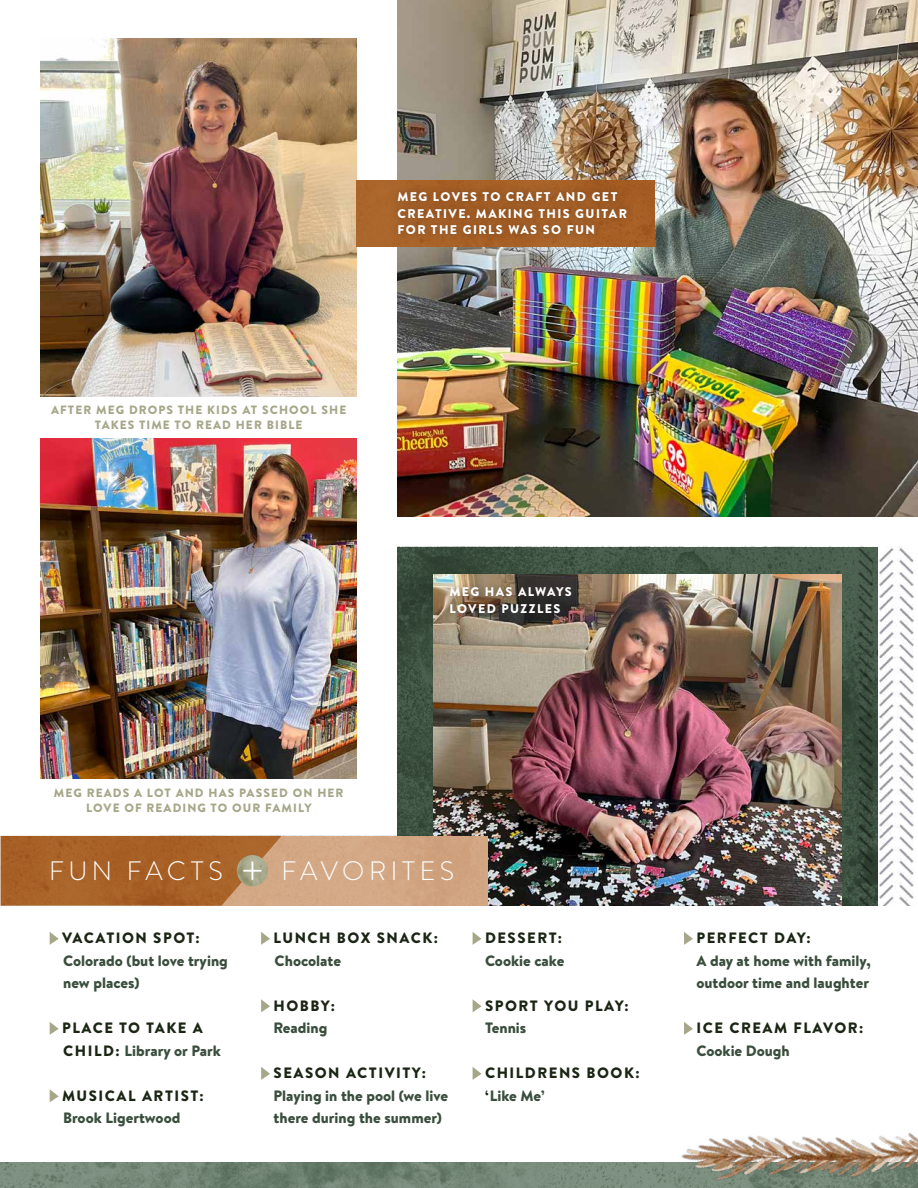
<style>
.page{position:relative;width:918px;height:1188px;background:#fff}
.page>*{position:absolute;margin:0;border:0;box-sizing:border-box;transform-origin:0 0}
.t1{font:300 26.7px "Brandon Text";letter-spacing:.17em;color:#fff}
.t2{font:900 15px/22.5px "Brandon Text";color:#3a4e3d}
.t3{font:900 15px/22.5px "Brandon Text";letter-spacing:.1em;color:#1a2514}
.t4{font:900 15px/22.5px "Brandon Text";letter-spacing:.065em;color:#1a2514}
.t5{font:900 12.6px/16.5px "Brandon Text";letter-spacing:.11em;color:#fff}
.t6{font:900 12px/15px "Brandon Text";letter-spacing:.09em;color:#a6a788;text-align:center}
.s1{color:#3a4e3d}
</style>
<div class="page">
<img style="left:397px;top:0;width:521px;height:516px">
<img style="left:397px;top:547px;width:461px;height:359px">
<img style="left:434px;top:575px;width:407px;height:331px">
<div style="left:281px;top:836px;width:202px;height:70px;background:#d3a784"></div>
<svg style="left:50px;top:932px;width:9px;height:13px"></svg>
<svg style="left:50px;top:1022px;width:9px;height:13px"></svg>
<svg style="left:50px;top:1089px;width:9px;height:13px"></svg>
<svg style="left:261px;top:932px;width:9px;height:13px"></svg>
<svg style="left:261px;top:999px;width:9px;height:13px"></svg>
<svg style="left:261px;top:1067px;width:9px;height:13px"></svg>
<svg style="left:473px;top:932px;width:9px;height:13px"></svg>
<svg style="left:473px;top:999px;width:9px;height:13px"></svg>
<svg style="left:473px;top:1067px;width:9px;height:13px"></svg>
<svg style="left:684px;top:932px;width:9px;height:13px"></svg>
<svg style="left:684px;top:1022px;width:9px;height:13px"></svg>
<img style="left:0;top:1163px;width:666px;height:25px">
<img style="left:858px;top:547px;width:56px;height:359px">
<svg style="left:1px;top:836px;width:280px;height:70px;background:#ab6a33"></svg>
<img style="left:40px;top:38px;width:317px;height:359px">
<img style="left:40px;top:438px;width:317px;height:341px">
<img style="left:666px;top:1133px;width:252px;height:55px">
<img style="left:357px;top:180px;width:298px;height:66px">
<div style="left:391px;top:184px;width:243px;height:58px;background:#9e5b25"></div>
<div style="left:442px;top:579px;width:137px;height:42px;background:#231f20;opacity:.4"></div>
<p class="t5" style="left:398px;top:188px;width:231px">MEG LOVES TO CRAFT AND GET<br>CREATIVE. MAKING THIS GUITAR<br>FOR THE GIRLS WAS SO FUN</p>
<p class="t6" style="left:51px;top:402px;width:297px">AFTER MEG DROPS THE KIDS AT SCHOOL SHE<br>TAKES TIME TO READ HER BIBLE</p>
<p class="t5" style="left:449px;top:583px;width:124px">MEG HAS ALWAYS<br>LOVED PUZZLES</p>
<p class="t6" style="left:54px;top:785px;width:291px">MEG READS A LOT AND HAS PASSED ON HER<br>LOVE OF READING TO OUR FAMILY</p>
<h1 class="t1" style="left:49px;top:853px;width:175px">FUN FACTS</h1>
<h1 class="t1" style="left:282px;top:853px;width:174px">FAVORITES</h1>
<p class="t3" style="left:62px;top:927px;width:139px">VACATION SPOT:</p>
<p class="t2" style="left:63px;top:949px;width:166px">Colorado (but love trying new places)</p>
<p class="t4" style="left:62px;top:1017px;width:160px">PLACE TO TAKE A<br>CHILD: <span class="s1">Library or Park</span></p>
<p class="t3" style="left:62px;top:1084px;width:143px">MUSICAL ARTIST:</p>
<p class="t2" style="left:63px;top:1107px;width:119px">Brook Ligertwood</p>
<p class="t3" style="left:274px;top:927px;width:166px">LUNCH BOX SNACK:</p>
<p class="t2" style="left:275px;top:949px;width:68px">Chocolate</p>
<p class="t3" style="left:274px;top:994px;width:63px">HOBBY:</p>
<p class="t2" style="left:274px;top:1017px;width:55px">Reading</p>
<p class="t3" style="left:274px;top:1062px;width:154px">SEASON ACTIVITY:</p>
<p class="t2" style="left:274px;top:1084px;width:176px">Playing in the pool (we live there during the summer)</p>
<p class="t3" style="left:485px;top:927px;width:78px">DESSERT:</p>
<p class="t2" style="left:485px;top:949px;width:81px">Cookie cake</p>
<p class="t3" style="left:485px;top:994px;width:145px">SPORT YOU PLAY:</p>
<p class="t2" style="left:485px;top:1017px;width:43px">Tennis</p>
<p class="t3" style="left:485px;top:1062px;width:156px">CHILDRENS BOOK: ‘<span class="s1">Like Me’</span></p>
<p class="t3" style="left:696px;top:927px;width:116px">PERFECT DAY:</p>
<p class="t2" style="left:696px;top:949px;width:176px">A day at home with family, outdoor time and laughter</p>
<p class="t3" style="left:696px;top:1017px;width:168px">ICE CREAM FLAVOR:</p>
<p class="t2" style="left:696px;top:1039px;width:95px">Cookie Dough</p>
</div>
